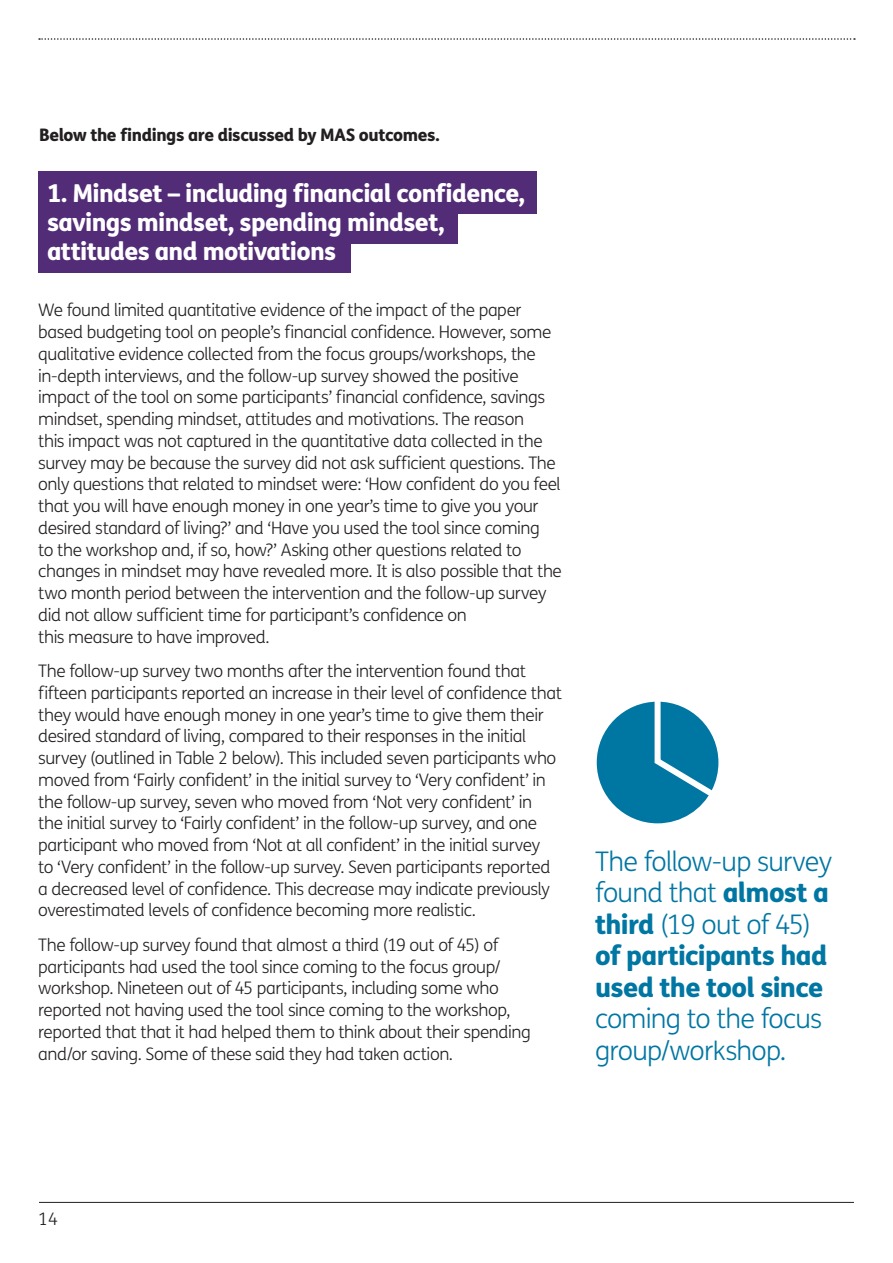
<style>
.page{position:relative;width:893px;height:1263px;background:#fff}
.page>*{position:absolute;margin:0;border:0;box-sizing:border-box;transform-origin:0 0}
.t1{font:800 27px/31.5px "FS Me";letter-spacing:-.025em;color:#0076a3}
.t2{font:300 27px/31.5px "FS Me";letter-spacing:-.03em;color:#0076a3}
.t3{font:800 24.75px/29.2px "FS Me";letter-spacing:-.025em;color:#fff}
.t4{font:300 17.25px/21.8px "FS Me";letter-spacing:-.025em;color:#231f20}
.t5{font:800 17.25px "FS Me";letter-spacing:-.025em;color:#231f20}
.s1{font-weight:300}
</style>
<div class="page">
<hr style="left:39px;top:1202px;width:815px;height:1px;background:#231f20">
<svg style="left:39px;top:38px;width:816px;height:2px"></svg>
<div style="left:38px;top:171px;width:499px;height:43px;background:#522c77"></div>
<div style="left:38px;top:230px;width:312px;height:43px;background:#522c77"></div>
<div style="left:38px;top:204px;width:420px;height:40px;background:#522c77"></div>
<svg style="left:597px;top:702px;width:122px;height:121px"></svg>
<p class="t5" style="left:39px;top:124px;width:402px">Below the findings are discussed by MAS outcomes.</p>
<h2 class="t3" style="left:47px;top:178px;width:480px">1. Mindset – including financial confidence, savings mindset, spending mindset, attitudes and motivations</h2>
<p class="t4" style="left:38px;top:300px;width:525px">We found limited quantitative evidence of the impact of the paper based budgeting tool on people’s financial confidence. However, some qualitative evidence collected from the focus groups/workshops, the in-depth interviews, and the follow-up survey showed the positive impact of the tool on some participants’ financial confidence, savings mindset, spending mindset, attitudes and motivations. The reason<br>this impact was not captured in the quantitative data collected in the survey may be because the survey did not ask sufficient questions. The only questions that related to mindset were: ‘How confident do you feel that you will have enough money in one year’s time to give you your desired standard of living?’ and ‘Have you used the tool since coming<br>to the workshop and, if so, how?’ Asking other questions related to changes in mindset may have revealed more. It is also possible that the two month period between the intervention and the follow-up survey did not allow sufficient time for participant’s confidence on<br>this measure to have improved.</p>
<p class="t4" style="left:38px;top:661px;width:525px">The follow-up survey two months after the intervention found that fifteen participants reported an increase in their level of confidence that they would have enough money in one year’s time to give them their desired standard of living, compared to their responses in the initial survey (outlined in Table 2 below). This included seven participants who moved from ‘Fairly confident’ in the initial survey to ‘Very confident’ in the follow-up survey, seven who moved from ‘Not very confident’ in<br>the initial survey to ‘Fairly confident’ in the follow-up survey, and one participant who moved from ‘Not at all confident’ in the initial survey<br>to ‘Very confident’ in the follow-up survey. Seven participants reported a decreased level of confidence. This decrease may indicate previously overestimated levels of confidence becoming more realistic.</p>
<p class="t4" style="left:38px;top:934px;width:494px">The follow-up survey found that almost a third (19 out of 45) of participants had used the tool since coming to the focus group/ workshop. Nineteen out of 45 participants, including some who reported not having used the tool since coming to the workshop, reported that that it had helped them to think about their spending and/or saving. Some of these said they had taken action.</p>
<h1 class="t1" style="left:595px;top:845px;width:238px"><span class="s1">The follow-up survey found that</span> almost a third <span class="s1">(19 out of 45) </span>of participants had used the tool since</h1>
<h1 class="t2" style="left:595px;top:1004px;width:229px">coming to the focus group/workshop.</h1>
<p class="t4" style="left:38px;top:1208px;width:21px">14</p>
</div>
